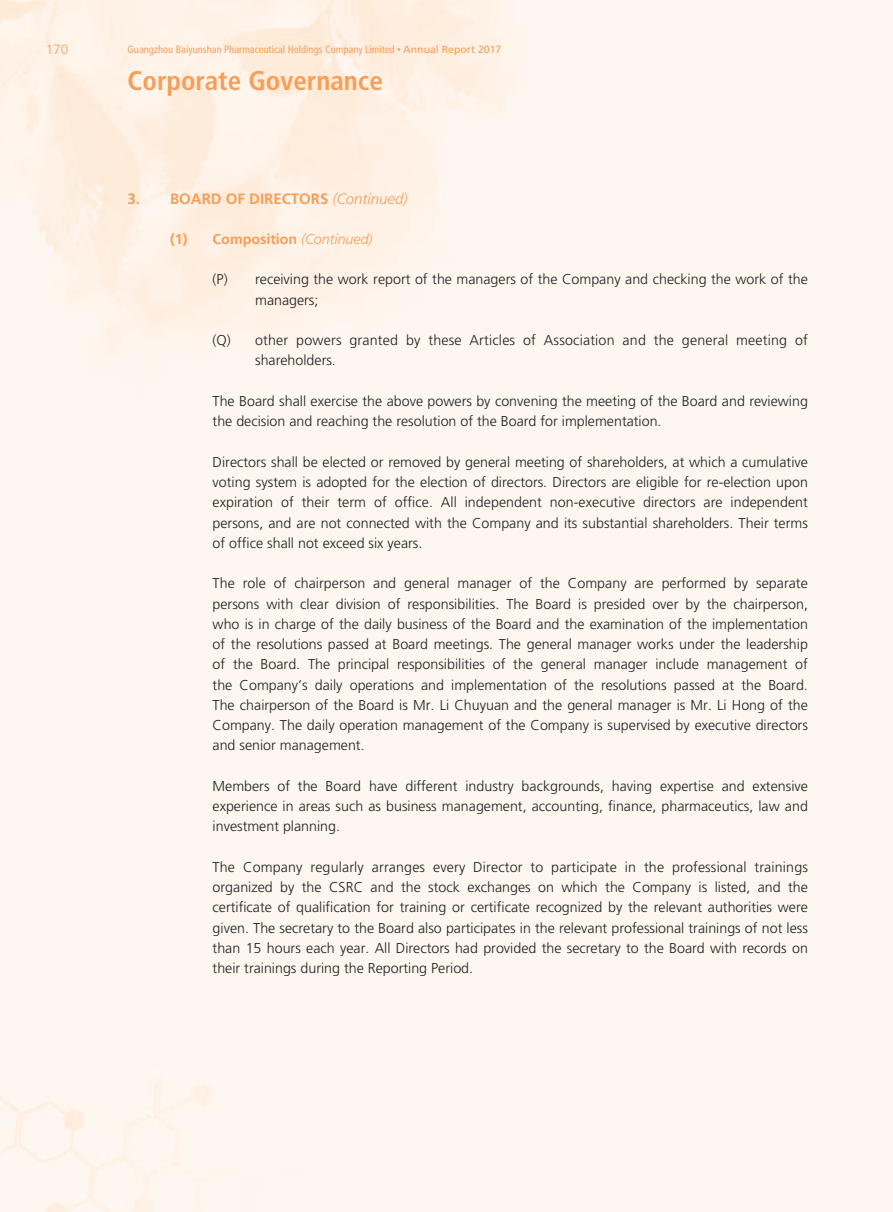
<style>
.page{position:relative;width:893px;height:1212px;background:#fff}
.page>*{position:absolute;margin:0;border:0;box-sizing:border-box;transform-origin:0 0}
.t1{font:700 condensed 27px "Frutiger";color:#f89e58}
.t2{font:700 15px "Frutiger";color:#f89e58}
.t3{font:300 14.25px/20.2px "Frutiger";color:#231f20;text-align:justify}
.t4{font:700 14.25px "Frutiger";color:#f89e58}
.t5{font:300 13.5px "Frutiger";color:#f89e58}
.t6{font:condensed 10.5px "Frutiger";color:#f89e58}
.s1{font-stretch:normal;font-size:7.5px}
.s2{font-stretch:normal}
.s3{font-weight:300;font-style:italic}
</style>
<div class="page">
<p class="t5" style="left:46px;top:43px;width:24px">170</p>
<p class="t6" style="left:128px;top:44px;width:375px">Guangzhou Baiyunshan Pharmaceutical Holdings Company Limited <span class="s1">•</span> <span class="s2">Annual Report 2017</span></p>
<p class="t1" style="left:128px;top:67px;width:257px">Corporate Governance</p>
<p class="t2" style="left:128px;top:192px;width:282px">3. BOARD OF DIRECTORS <span class="s3">(Continued)</span></p>
<p class="t4" style="left:170px;top:232px;width:204px">(1) Composition <span class="s3">(Continued)</span></p>
<p class="t3" style="left:255px;top:270px;width:554px;text-indent:-43px">(P) receiving the work report of the managers of the Company and checking the work of the managers;</p>
<p class="t3" style="left:255px;top:331px;width:554px;text-indent:-43px">(Q) other powers granted by these Articles of Association and the general meeting of shareholders.</p>
<p class="t3" style="left:213px;top:392px;width:597px">The Board shall exercise the above powers by convening the meeting of the Board and reviewing the decision and reaching the resolution of the Board for implementation.</p>
<p class="t3" style="left:213px;top:452px;width:597px">Directors shall be elected or removed by general meeting of shareholders, at which a cumulative voting system is adopted for the election of directors. Directors are eligible for re-election upon expiration of their term of office. All independent non-executive directors are independent persons, and are not connected with the Company and its substantial shareholders. Their terms of office shall not exceed six years.</p>
<p class="t3" style="left:213px;top:574px;width:597px">The role of chairperson and general manager of the Company are performed by separate persons with clear division of responsibilities. The Board is presided over by the chairperson, who is in charge of the daily business of the Board and the examination of the implementation of the resolutions passed at Board meetings. The general manager works under the leadership of the Board. The principal responsibilities of the general manager include management of the Company’s daily operations and implementation of the resolutions passed at the Board.<br>The chairperson of the Board is Mr. Li Chuyuan and the general manager is Mr. Li Hong of the Company. The daily operation management of the Company is supervised by executive directors and senior management.</p>
<p class="t3" style="left:213px;top:776px;width:597px">Members of the Board have different industry backgrounds, having expertise and extensive experience in areas such as business management, accounting, finance, pharmaceutics, law and investment planning.</p>
<p class="t3" style="left:213px;top:857px;width:597px">The Company regularly arranges every Director to participate in the professional trainings organized by the CSRC and the stock exchanges on which the Company is listed, and the certificate of qualification for training or certificate recognized by the relevant authorities were given. The secretary to the Board also participates in the relevant professional trainings of not less than 15 hours each year. All Directors had provided the secretary to the Board with records on their trainings during the Reporting Period.</p>
</div>
